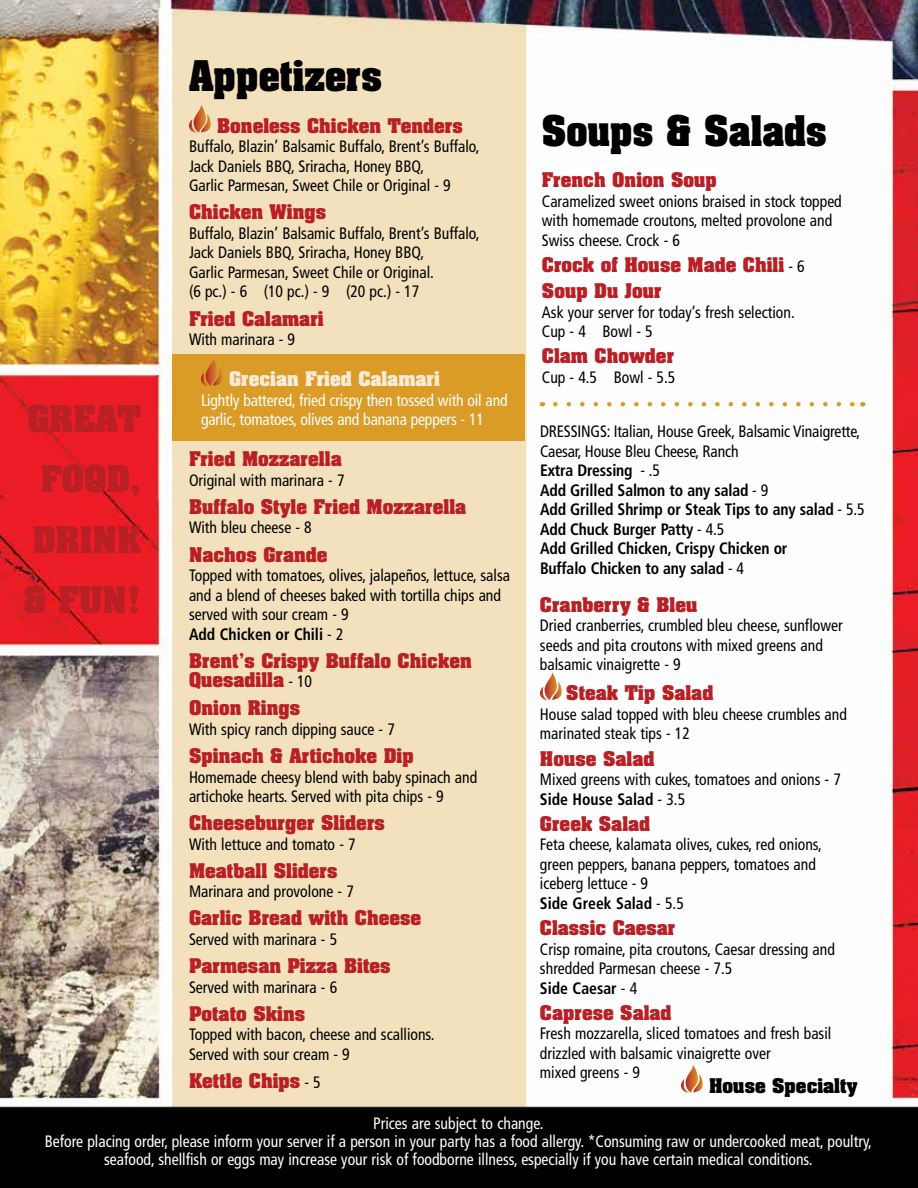
<style>
.page{position:relative;width:918px;height:1188px;background:#fff}
.page>*{position:absolute;margin:0;border:0;box-sizing:border-box;transform-origin:0 0}
.t1{font:700 36px "Aachen Std";color:#000;scale:.95 1}
.t2{font:700 31.5px/60.3px "Aachen Std";color:#b82025;text-align:center}
.t3{font:700 17.25px/26.2px "Aachen Std";color:#b82025}
.t4{font:700 17.25px "Aachen Std";color:#f8ebd7}
.t5{font:700 17.25px "Aachen Std";color:#000}
.t6{font:condensed 16.5px/19.5px "Frutiger LT Std";color:#000;scale:.95 1}
.t7{font:condensed 16.5px/18px "Frutiger LT Std";color:#fff;text-align:center;scale:.95 1}
.t8{font:700 condensed 16.5px/19.5px "Frutiger LT Std";letter-spacing:-.01em;color:#000;scale:.95 1}
.s1{font-weight:700}
.s2{font-family:"Frutiger LT Std";font-weight:400;font-stretch:condensed;font-size:16.5px;color:#000}
.s3{font-weight:400}
</style>
<div class="page">
<img style="left:0;top:0;width:918px;height:1188px">
<div style="left:172px;top:8px;width:354px;height:1099px;background:#f3e0bd"></div>
<svg style="left:555px;top:402px;width:301px;height:4px"></svg>
<svg style="left:681px;top:1065px;width:23px;height:28px"></svg>
<div style="left:172px;top:354px;width:353px;height:87px;background:#db9c27"></div>
<svg style="left:189px;top:105px;width:23px;height:28px"></svg>
<svg style="left:201px;top:358px;width:21px;height:28px"></svg>
<svg style="left:540px;top:672px;width:23px;height:28px"></svg>
<h2 class="t2" style="left:23px;top:389px;width:119px">GREAT<br>FOOD,<br>DRINK &amp; FUN!</h2>
<h1 class="t1" style="left:189px;top:49px;width:205px">Appetizers</h1>
<p class="t3" style="left:217px;top:113px;width:247px">Boneless Chicken Tenders</p>
<p class="t6" style="left:189px;top:137px;width:307px">Buffalo, Blazin’ Balsamic Buffalo, Brent’s Buffalo,<br>Jack Daniels BBQ, Sriracha, Honey BBQ,<br>Garlic Parmesan, Sweet Chile or Original - 9</p>
<p class="t3" style="left:189px;top:199px;width:139px">Chicken Wings</p>
<p class="t6" style="left:189px;top:224px;width:307px">Buffalo, Blazin’ Balsamic Buffalo, Brent’s Buffalo, Jack Daniels BBQ, Sriracha, Honey BBQ,<br>Garlic Parmesan, Sweet Chile or Original.<br>(6 pc.) - 6 (10 pc.) - 9 (20 pc.) - 17</p>
<p class="t3" style="left:189px;top:306px;width:136px">Fried Calamari</p>
<p class="t6" style="left:189px;top:330px;width:113px">With marinara - 9</p>
<p class="t4" style="left:229px;top:366px;width:212px">Grecian Fried Calamari</p>
<p class="t7" style="left:201px;top:390px;width:324px;line-height:19.5px;text-align:left">Lightly battered, fried crispy then tossed with oil and garlic, tomatoes, olives and banana peppers - 11</p>
<p class="t3" style="left:189px;top:446px;width:154px">Fried Mozzarella</p>
<p class="t6" style="left:189px;top:470px;width:165px">Original with marinara - 7</p>
<p class="t3" style="left:189px;top:494px;width:279px">Buffalo Style Fried Mozzarella</p>
<p class="t6" style="left:189px;top:518px;width:131px">With bleu cheese - 8</p>
<p class="t3" style="left:189px;top:541px;width:140px">Nachos Grande</p>
<p class="t6" style="left:189px;top:566px;width:339px">Topped with tomatoes, olives, jalapeños, lettuce, salsa and a blend of cheeses baked with tortilla chips and served with sour cream - 9<br><span class="s1">Add Chicken or Chili</span> - 2</p>
<p class="t3" style="left:189px;top:651px;width:284px;line-height:19.5px">Brent’s Crispy Buffalo Chicken<br>Quesadilla <span class="s2">- 10</span></p>
<p class="t3" style="left:189px;top:695px;width:113px">Onion Rings</p>
<p class="t6" style="left:189px;top:720px;width:218px">With spicy ranch dipping sauce - 7</p>
<p class="t3" style="left:189px;top:743px;width:226px">Spinach &amp; Artichoke Dip</p>
<p class="t6" style="left:189px;top:767px;width:305px">Homemade cheesy blend with baby spinach and artichoke hearts. Served with pita chips - 9</p>
<p class="t3" style="left:189px;top:810px;width:197px">Cheeseburger Sliders</p>
<p class="t6" style="left:189px;top:834px;width:177px">With lettuce and tomato - 7</p>
<p class="t3" style="left:189px;top:858px;width:150px">Meatball Sliders</p>
<p class="t6" style="left:189px;top:882px;width:175px">Marinara and provolone - 7</p>
<p class="t3" style="left:189px;top:905px;width:234px">Garlic Bread with Cheese</p>
<p class="t6" style="left:189px;top:930px;width:158px">Served with marinara - 5</p>
<p class="t3" style="left:189px;top:953px;width:203px">Parmesan Pizza Bites</p>
<p class="t6" style="left:189px;top:977px;width:158px">Served with marinara - 6</p>
<p class="t3" style="left:189px;top:1001px;width:118px">Potato Skins</p>
<p class="t6" style="left:189px;top:1025px;width:260px">Topped with bacon, cheese and scallions.<br>Served with sour cream - 9</p>
<p class="t3" style="left:189px;top:1068px;width:133px">Kettle Chips <span class="s2">- 5</span></p>
<h1 class="t1" style="left:542px;top:105px;width:301px">Soups &amp; Salads</h1>
<p class="t3" style="left:542px;top:167px;width:177px">French Onion Soup</p>
<p class="t6" style="left:542px;top:191px;width:317px">Caramelized sweet onions braised in stock topped with homemade croutons, melted provolone and<br>Swiss cheese. Crock - 6</p>
<p class="t3" style="left:542px;top:252px;width:264px">Crock of House Made Chili <span class="s2">- 6<br></span>Soup Du Jour</p>
<p class="t6" style="left:542px;top:302px;width:268px">Ask your server for today’s fresh selection.<br>Cup - 4 Bowl - 5</p>
<p class="t3" style="left:542px;top:343px;width:134px">Clam Chowder</p>
<p class="t6" style="left:542px;top:367px;width:142px">Cup - 4.5 Bowl - 5.5</p>
<p class="t8" style="left:540px;top:422px;width:343px"><span class="s3">DRESSINGS: Italian, House Greek, Balsamic Vinaigrette, Caesar, House Bleu Cheese, Ranch<br></span>Extra Dressing <span class="s3">- .5<br></span>Add Grilled Salmon to any salad <span class="s3">- 9<br></span>Add Grilled Shrimp or Steak Tips to any salad <span class="s3">- 5.5<br></span>Add Chuck Burger Patty <span class="s3">- 4.5<br></span>Add Grilled Chicken, Crispy Chicken or<br>Buffalo Chicken to any salad <span class="s3">- 4</span></p>
<p class="t3" style="left:540px;top:591px;width:159px">Cranberry &amp; Bleu</p>
<p class="t6" style="left:540px;top:616px;width:320px">Dried cranberries, crumbled bleu cheese, sunflower seeds and pita croutons with mixed greens and balsamic vinaigrette - 9</p>
<p class="t3" style="left:566px;top:680px;width:149px">Steak Tip Salad</p>
<p class="t6" style="left:540px;top:705px;width:325px">House salad topped with bleu cheese crumbles and marinated steak tips - 12</p>
<p class="t3" style="left:540px;top:745px;width:116px">House Salad</p>
<p class="t6" style="left:540px;top:770px;width:318px">Mixed greens with cukes, tomatoes and onions - 7<br><span class="s1">Side House Salad</span> - 3.5</p>
<p class="t3" style="left:540px;top:811px;width:112px">Greek Salad</p>
<p class="t6" style="left:540px;top:835px;width:298px">Feta cheese, kalamata olives, cukes, red onions, green peppers, banana peppers, tomatoes and iceberg lettuce - 9<br><span class="s1">Side Greek Salad</span> - 5.5</p>
<p class="t3" style="left:540px;top:915px;width:137px">Classic Caesar</p>
<p class="t6" style="left:540px;top:939px;width:312px">Crisp romaine, pita croutons, Caesar dressing and shredded Parmesan cheese - 7.5<br><span class="s1">Side Caesar</span> - 4</p>
<p class="t3" style="left:540px;top:1000px;width:133px">Caprese Salad</p>
<p class="t6" style="left:540px;top:1024px;width:308px">Fresh mozzarella, sliced tomatoes and fresh basil drizzled with balsamic vinaigrette over<br>mixed greens - 9</p>
<p class="t5" style="left:709px;top:1073px;width:150px">House Specialty</p>
<p class="t7" style="left:45px;top:1114px;width:872px">Prices are subject to change.<br>Before placing order, please inform your server if a person in your party has a food allergy. *Consuming raw or undercooked meat, poultry, seafood, shellfish or eggs may increase your risk of foodborne illness, especially if you have certain medical conditions.</p>
</div>
